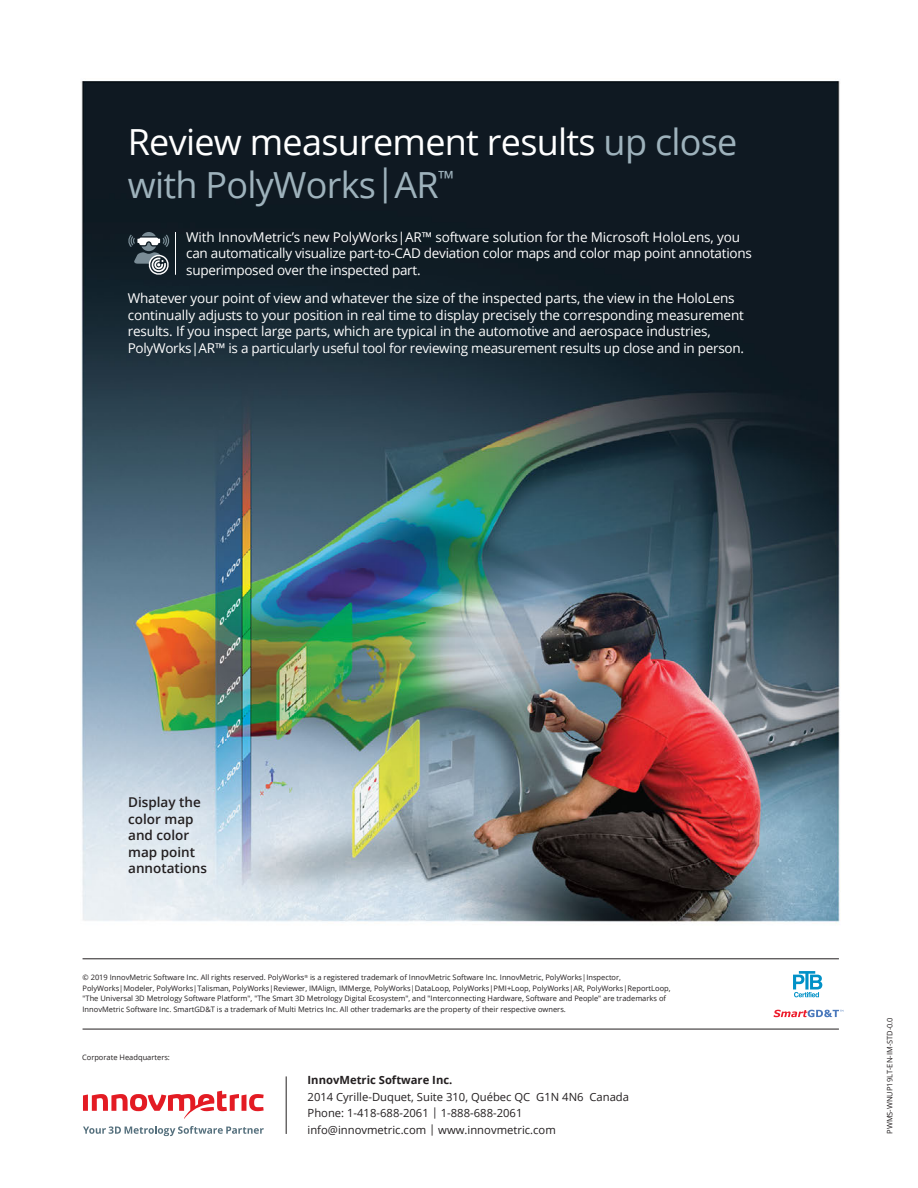
<style>
.page{position:relative;width:918px;height:1188px;background:#fff}
.page>*{position:absolute;margin:0;border:0;box-sizing:border-box;transform-origin:0 0}
.t1{font:36px/43.2px "Open Sans";letter-spacing:-.02em;color:#fff}
.t2{font:13.5px/16.5px "Open Sans";letter-spacing:-.01em;color:#fff}
.t3{font:600 13.5px/16.5px "Open Sans";color:#231f20}
.t4{font:11.25px/16.5px "Open Sans";color:#231f20}
.t5{font:700 11.25px "Open Sans";color:#231f20}
.t6{font:7.5px/10.5px "Open Sans";color:#231f20}
.s1{color:#9eb2bc}
</style>
<div class="page">
<img style="left:81px;top:81px;width:763px;height:1056px">
<svg style="left:128px;top:232px;width:42px;height:44px;background:#4d5960"></svg>
<hr style="left:175px;top:232px;width:1px;height:43px;background:#fff">
<hr style="left:286px;top:1076px;width:1px;height:58px;background:#231f20">
<svg style="left:83px;top:1091px;width:181px;height:28px"></svg>
<svg style="left:83px;top:1126px;width:181px;height:10px"></svg>
<svg style="left:774px;top:1010px;width:69px;height:7px"></svg>
<svg style="left:793px;top:971px;width:29px;height:26px"></svg>
<hr style="left:83px;top:1029px;width:756px;height:1px;background:#231f20">
<hr style="left:83px;top:959px;width:756px;height:1px;background:#231f20">
<h1 class="t1" style="left:128px;top:119px;width:611px">Review measurement results <span class="s1">up close with PolyWorks|AR</span><sup>™</sup></h1>
<h2 class="t2" style="left:186px;top:228px;width:567px">With InnovMetric’s new PolyWorks|AR™ software solution for the Microsoft HoloLens, you can automatically visualize part-to-CAD deviation color maps and color map point annotations superimposed over the inspected part.</h2>
<p class="t2" style="left:128px;top:290px;width:618px">Whatever your point of view and whatever the size of the inspected parts, the view in the HoloLens continually adjusts to your position in real time to display precisely the corresponding measurement results. If you inspect large parts, which are typical in the automotive and aerospace industries, PolyWorks|AR™ is a particularly useful tool for reviewing measurement results up close and in person.</p>
<h2 class="t3" style="left:128px;top:794px;width:80px">Display the color map and color map point annotations</h2>
<p class="t6" style="left:83px;top:972px;width:590px">© 2019 InnovMetric Software Inc. All rights reserved. PolyWorks<sup>®</sup> is a registered trademark of InnovMetric Software Inc. InnovMetric, PolyWorks|Inspector, PolyWorks|Modeler, PolyWorks|Talisman, PolyWorks|Reviewer, IMAlign, IMMerge, PolyWorks|DataLoop, PolyWorks|PMI+Loop, PolyWorks|AR, PolyWorks|ReportLoop, "The Universal 3D Metrology Software Platform", "The Smart 3D Metrology Digital Ecosystem", and "Interconnecting Hardware, Software and People" are trademarks of InnovMetric Software Inc. SmartGD&amp;T is a trademark of Multi Metrics Inc. All other trademarks are the property of their respective owners.</p>
<p class="t6" style="left:82px;top:1052px;width:89px">Corporate Headquarters:</p>
<h3 class="t5" style="left:308px;top:1072px;width:146px">InnovMetric Software Inc.</h3>
<h3 class="t4" style="left:308px;top:1088px;width:323px">2014 Cyrille-Duquet, Suite 310, Québec QC G1N 4N6 Canada<br>Phone: 1-418-688-2061 | 1-888-688-2061 info@innovmetric.com | www.innovmetric.com</h3>
<p class="t6" style="left:884px;top:1134px;width:118px;rotate:-90deg">PWMS-WNUP19LT-EN-IM-STD-0.0</p>
</div>
